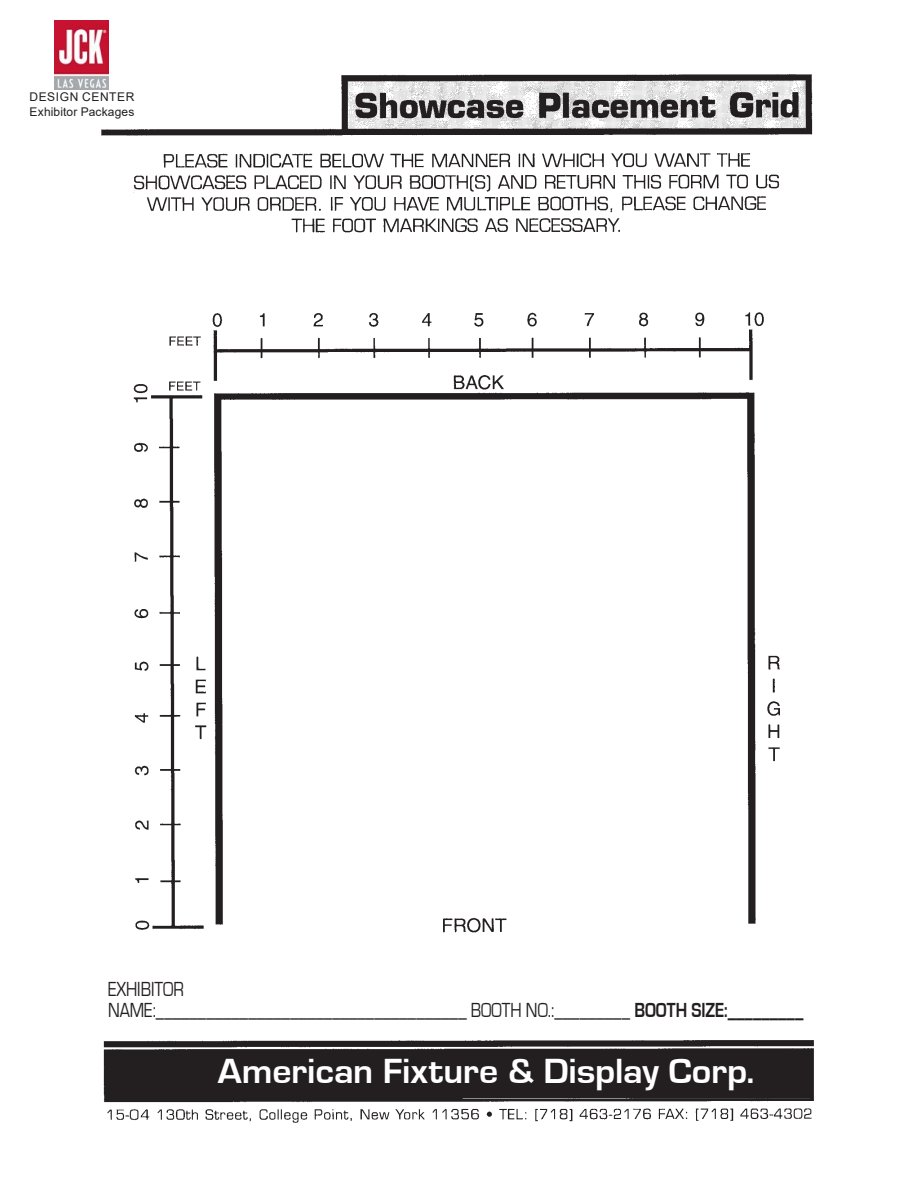
<style>
.page{position:relative;width:918px;height:1188px;background:#fff}
.page>*{position:absolute;margin:0;border:0;box-sizing:border-box;transform-origin:0 0}
.t1{font:700 36px "Eurostile";letter-spacing:-.005em;color:#fff;scale:1.05 1}
.t2{font:21px/21px "Eurostile";color:#231f20;scale:.8 1}
.t3{font:12px/14.4px "Arial";letter-spacing:.015em;color:#231f20}
.s1{font-weight:700}
</style>
<div class="page">
<img style="left:89px;top:65px;width:725px;height:1058px">
<div style="left:81px;top:982px;width:756px;height:46px;background:#fff"></div>
<div style="left:106px;top:1050px;width:706px;height:48px;background:#231f20"></div>
<img style="left:55px;top:20px;width:53px;height:69px">
<p class="t3" style="left:30px;top:90px;width:106px">DESIGN CENTER<br>Exhibitor Packages</p>
<p class="t2" style="left:108px;top:979px;width:871px">EXHIBITOR<br>NAME:_____________________________________ BOOTH NO.:_________ <span class="s1">BOOTH SIZE:_________</span></p>
<h1 class="t1" style="left:218px;top:1054px;width:513px">American Fixture &amp; Display Corp.</h1>
</div>
